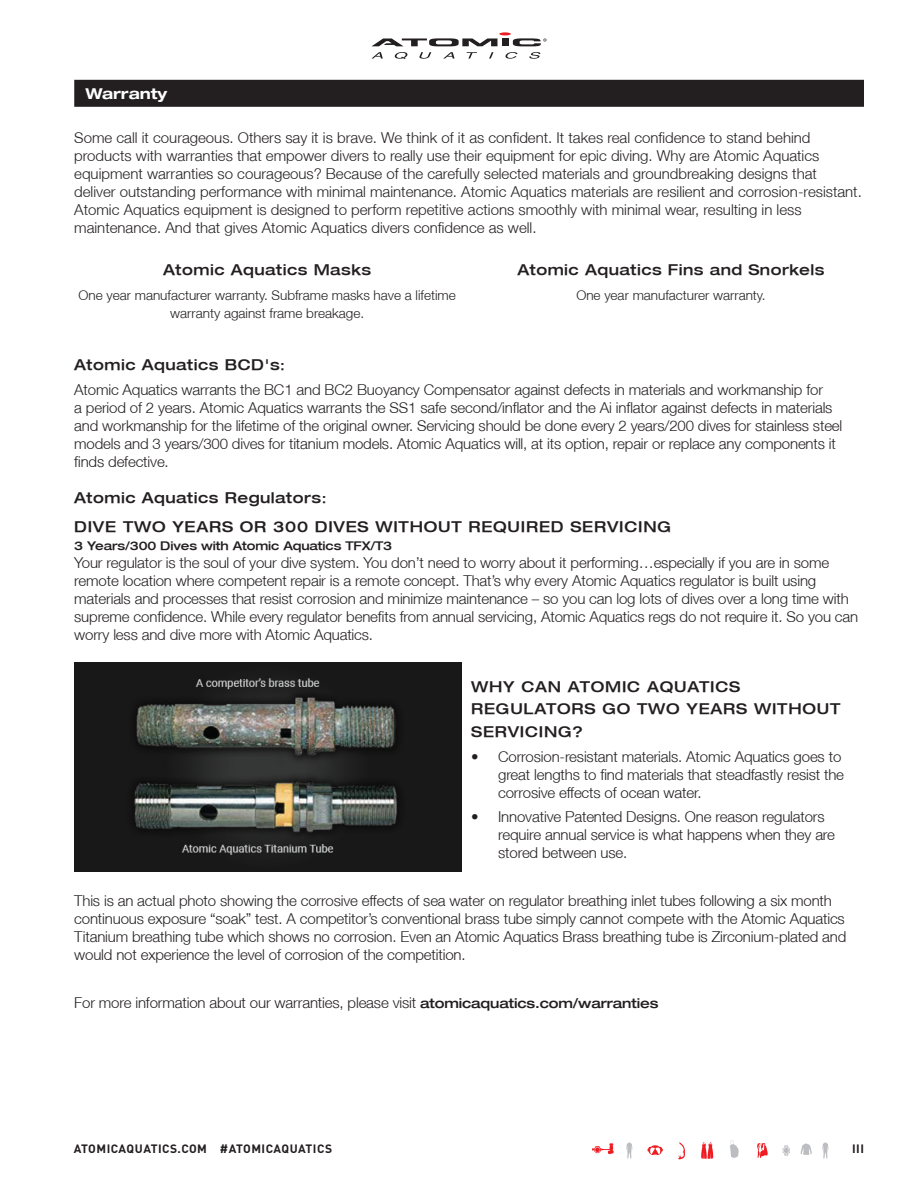
<style>
.page{position:relative;width:918px;height:1188px;background:#fff}
.page>*{position:absolute;margin:0;border:0;box-sizing:border-box;transform-origin:0 0}
.t1{font:300 15px/18px "Helvetica Neue LT";letter-spacing:-.01em;color:#231f20}
.t2{font:500 expanded 15px/22.5px "Helvetica Neue LT";letter-spacing:.05em;color:#231f20}
.t3{font:500 expanded 15px "Helvetica Neue LT";letter-spacing:.03em;color:#231f20}
.t4{font:700 expanded 15px "Helvetica Neue LT Std";color:#fff}
.t5{font:300 13.5px/18px "Helvetica Neue LT";color:#231f20;text-align:center}
.t6{font:500 expanded 12px "Helvetica Neue LT";letter-spacing:-.01em;color:#231f20}
.t7{font:700 12px "DIN Pro";letter-spacing:.04em;color:#231f20}
.s1{font-weight:500;font-stretch:expanded}
.s2{font-weight:500;font-stretch:expanded;font-size:13.5px}
.s3{font-size:13.5px}
.s4{font-family:"Helvetica Neue";font-weight:500;font-stretch:expanded;font-size:13.5px}
</style>
<div class="page">
<svg style="left:730px;top:1140px;width:9px;height:18px"></svg>
<svg style="left:782px;top:1145px;width:8px;height:11px"></svg>
<svg style="left:757px;top:1143px;width:11px;height:15px"></svg>
<svg style="left:701px;top:1142px;width:12px;height:17px"></svg>
<svg style="left:626px;top:1142px;width:6px;height:17px"></svg>
<svg style="left:592px;top:1143px;width:22px;height:11px"></svg>
<svg style="left:647px;top:1145px;width:16px;height:10px"></svg>
<svg style="left:678px;top:1142px;width:7px;height:17px"></svg>
<svg style="left:801px;top:1144px;width:11px;height:11px"></svg>
<svg style="left:822px;top:1142px;width:6px;height:17px"></svg>
<svg style="left:529px;top:52px;width:12px;height:7px"></svg>
<svg style="left:505px;top:52px;width:13px;height:7px"></svg>
<svg style="left:489px;top:52px;width:5px;height:7px"></svg>
<svg style="left:467px;top:52px;width:10px;height:7px"></svg>
<svg style="left:443px;top:52px;width:12px;height:7px"></svg>
<svg style="left:419px;top:52px;width:12px;height:7px"></svg>
<svg style="left:394px;top:52px;width:14px;height:7px"></svg>
<svg style="left:372px;top:52px;width:11px;height:7px"></svg>
<svg style="left:372px;top:32px;width:174px;height:14px"></svg>
<div style="left:74px;top:80px;width:790px;height:27px;background:#231f20"></div>
<img style="left:74px;top:663px;width:387px;height:209px">
<p class="t4" style="left:85px;top:84px;width:83px">Warranty</p>
<p class="t1" style="left:74px;top:128px;width:789px">Some call it courageous. Others say it is brave. We think of it as confident. It takes real confidence to stand behind products with warranties that empower divers to really use their equipment for epic diving. Why are Atomic Aquatics equipment warranties so courageous? Because of the carefully selected materials and groundbreaking designs that deliver outstanding performance with minimal maintenance. Atomic Aquatics materials are resilient and corrosion-resistant.<br>Atomic Aquatics equipment is designed to perform repetitive actions smoothly with minimal wear, resulting in less maintenance. And that gives Atomic Aquatics divers confidence as well.</p>
<p class="t3" style="left:163px;top:261px;width:209px">Atomic Aquatics Masks</p>
<p class="t5" style="left:79px;top:286px;width:379px">One year manufacturer warranty. Subframe masks have a lifetime warranty against frame breakage.</p>
<p class="t3" style="left:518px;top:261px;width:309px">Atomic Aquatics Fins and Snorkels</p>
<p class="t5" style="left:576px;top:286px;width:191px">One year manufacturer warranty.</p>
<p class="t1" style="left:74px;top:352px;width:750px;line-height:24.8px"><span class="s1">Atomic Aquatics BCD's</span><span class="s2">:<br></span>Atomic Aquatics warrants the BC1 and BC2 Buoyancy Compensator against defects in materials and workmanship for</p>
<p class="t1" style="left:74px;top:398px;width:770px">a period of 2 years. Atomic Aquatics warrants the SS1 safe second/inflator and the Ai inflator against defects in materials and workmanship for the lifetime of the original owner. Servicing should be done every 2 years/200 dives for stainless steel models and 3 years/300 dives for titanium models. Atomic Aquatics will, at its option, repair or replace any components it finds defective.</p>
<p class="t2" style="left:74px;top:483px;width:598px;line-height:29.2px">Atomic Aquatics Regulators<span class="s3">:<br></span>DIVE TWO YEARS OR 300 DIVES WITHOUT REQUIRED SERVICING</p>
<p class="t6" style="left:74px;top:538px;width:319px">3 Years/300 Dives with Atomic Aquatics TFX/T3</p>
<p class="t1" style="left:74px;top:554px;width:786px">Your regulator is the soul of your dive system. You don’t need to worry about it performing…especially if you are in some remote location where competent repair is a remote concept. That’s why every Atomic Aquatics regulator is built using materials and processes that resist corrosion and minimize maintenance – so you can log lots of dives over a long time with supreme confidence. While every regulator benefits from annual servicing, Atomic Aquatics regs do not require it. So you can worry less and dive more with Atomic Aquatics.</p>
<p class="t2" style="left:471px;top:675px;width:371px">WHY CAN ATOMIC AQUATICS<br>REGULATORS GO TWO YEARS WITHOUT<br>SERVICING?</p>
<p class="t1" style="left:498px;top:747px;width:347px;text-indent:-27px">• Corrosion-resistant materials. Atomic Aquatics goes to great lengths to find materials that steadfastly resist the corrosive effects of ocean water.</p>
<p class="t1" style="left:498px;top:808px;width:338px;text-indent:-27px">• Innovative Patented Designs. One reason regulators require annual service is what happens when they are stored between use.</p>
<p class="t1" style="left:74px;top:892px;width:774px">This is an actual photo showing the corrosive effects of sea water on regulator breathing inlet tubes following a six month continuous exposure “soak” test. A competitor’s conventional brass tube simply cannot compete with the Atomic Aquatics Titanium breathing tube which shows no corrosion. Even an Atomic Aquatics Brass breathing tube is Zirconium-plated and would not experience the level of corrosion of the competition.</p>
<p class="t1" style="left:74px;top:993px;width:586px">For more information about our warranties, please visit <span class="s4">atomicaquatics.com/warranties</span></p>
<p class="t7" style="left:74px;top:1141px;width:260px">ATOMICAQUATICS.COM #ATOMICAQUATICS</p>
<p class="t7" style="left:852px;top:1141px;width:4px">iii</p>
</div>
